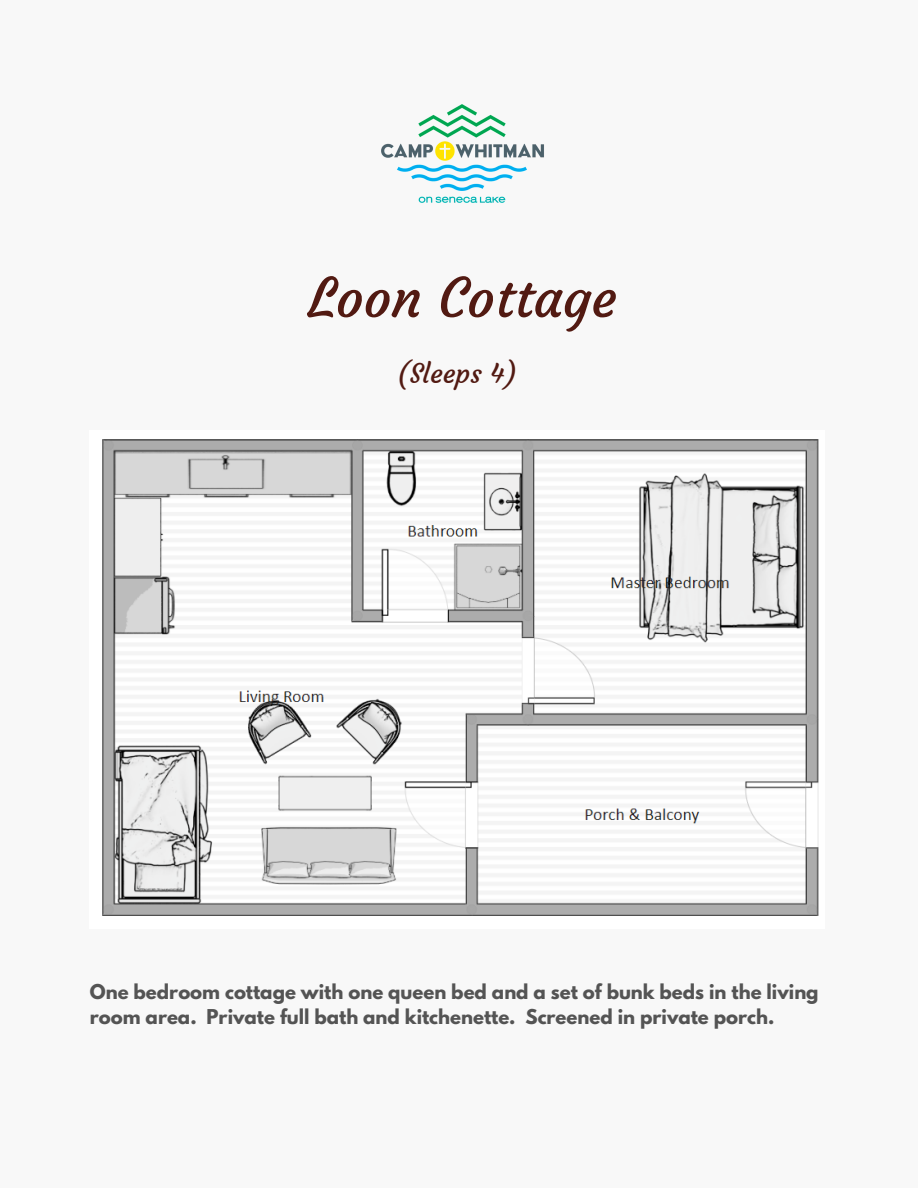
<style>
.page{position:relative;width:918px;height:1188px;background:#f8f8f8}
.page>*{position:absolute;margin:0;border:0;box-sizing:border-box;transform-origin:0 0}
.t1{font:54px "Courgette";color:#521a12}
.t2{font:27px "Courgette";color:#521a12}
.t3{font:700 18.15px/24.9px "League Spartan";color:#545454}
</style>
<div class="page">
<img style="left:102px;top:439px;width:717px;height:477px">
<img style="left:381px;top:104px;width:163px;height:99px">
<p class="t1" style="left:308px;top:264px;width:310px">Loon Cottage</p>
<p class="t2" style="left:397px;top:357px;width:122px">(Sleeps 4)</p>
<p class="t3" style="left:90px;top:982px;width:730px">One bedroom cottage with one queen bed and a set of bunk beds in the living room area. Private full bath and kitchenette. Screened in private porch.</p>
</div>
